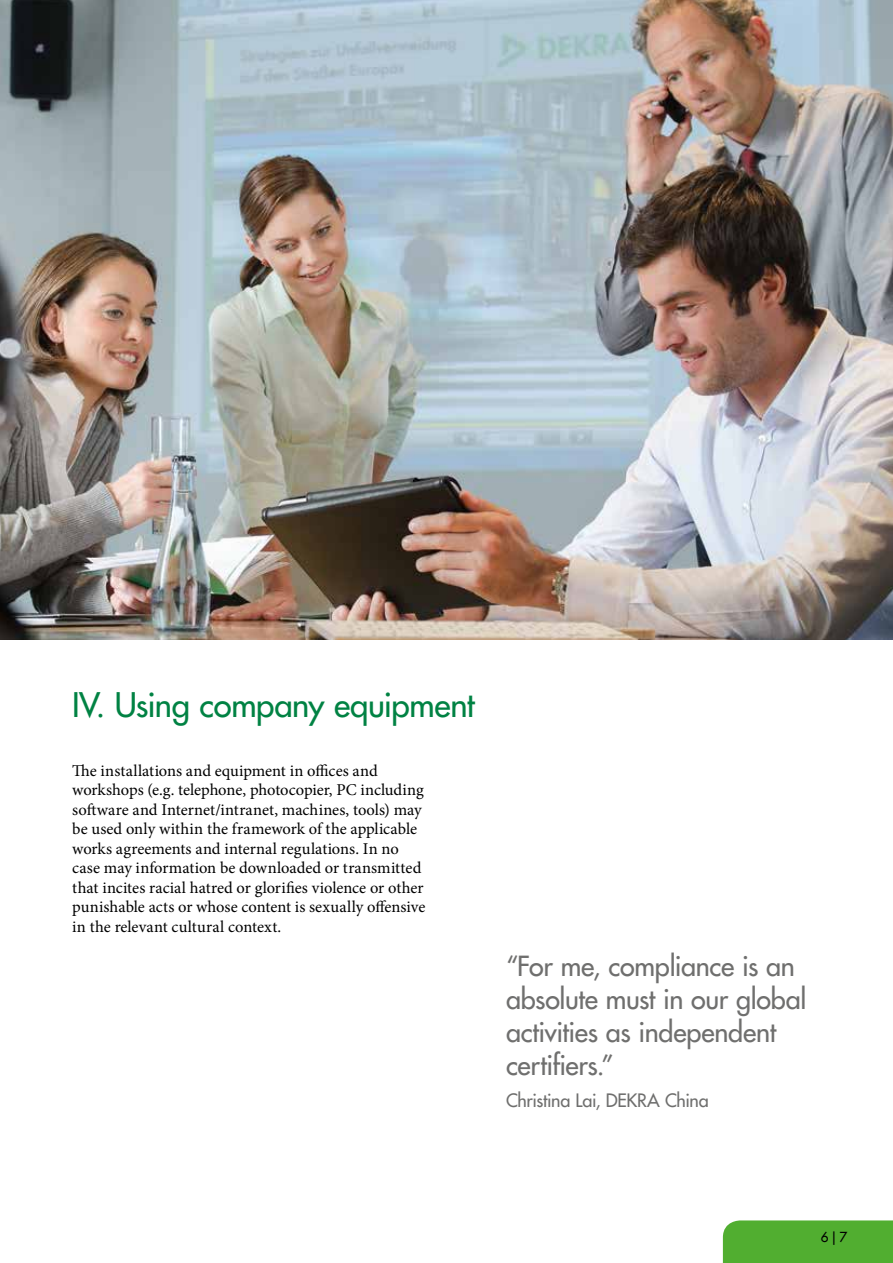
<style>
.page{position:relative;width:893px;height:1263px;background:#fff}
.page>*{position:absolute;margin:0;border:0;box-sizing:border-box;transform-origin:0 0}
.t1{font:500 33px "Futura Std";letter-spacing:-.015em;color:#008243}
.t2{font:500 27px/33px "Futura Std";letter-spacing:-.01em;color:#6f6f6e}
.t3{font:500 18px "Futura Std";letter-spacing:-.02em;color:#6f6f6e}
.t4{font:16.5px/19.5px "Minion Pro";color:#000}
.t5{font:500 13.5px "Futura Std";color:#000}
</style>
<div class="page">
<img style="left:0;top:0;width:893px;height:639px">
<div style="left:723px;top:1220px;width:170px;height:43px;background:#51ae30"></div>
<h1 class="t1" style="left:72px;top:684px;width:404px">IV. Using company equipment</h1>
<p class="t4" style="left:72px;top:761px;width:355px">The installations and equipment in offices and workshops (e.g. telephone, photocopier, PC including software and Internet/intranet, machines, tools) may be used only within the framework of the applicable works agreements and internal regulations. In no case may information be downloaded or transmitted that incites racial hatred or glorifies violence or other punishable acts or whose content is sexually offensive in the relevant cultural context.</p>
<h2 class="t2" style="left:506px;top:949px;width:302px">“For me, compliance is an absolute must in our global activities as independent certifiers.”</h2>
<p class="t3" style="left:506px;top:1089px;width:204px">Christina Lai, DEKRA China</p>
<p class="t5" style="left:821px;top:1229px;width:28px">6|7</p>
</div>
